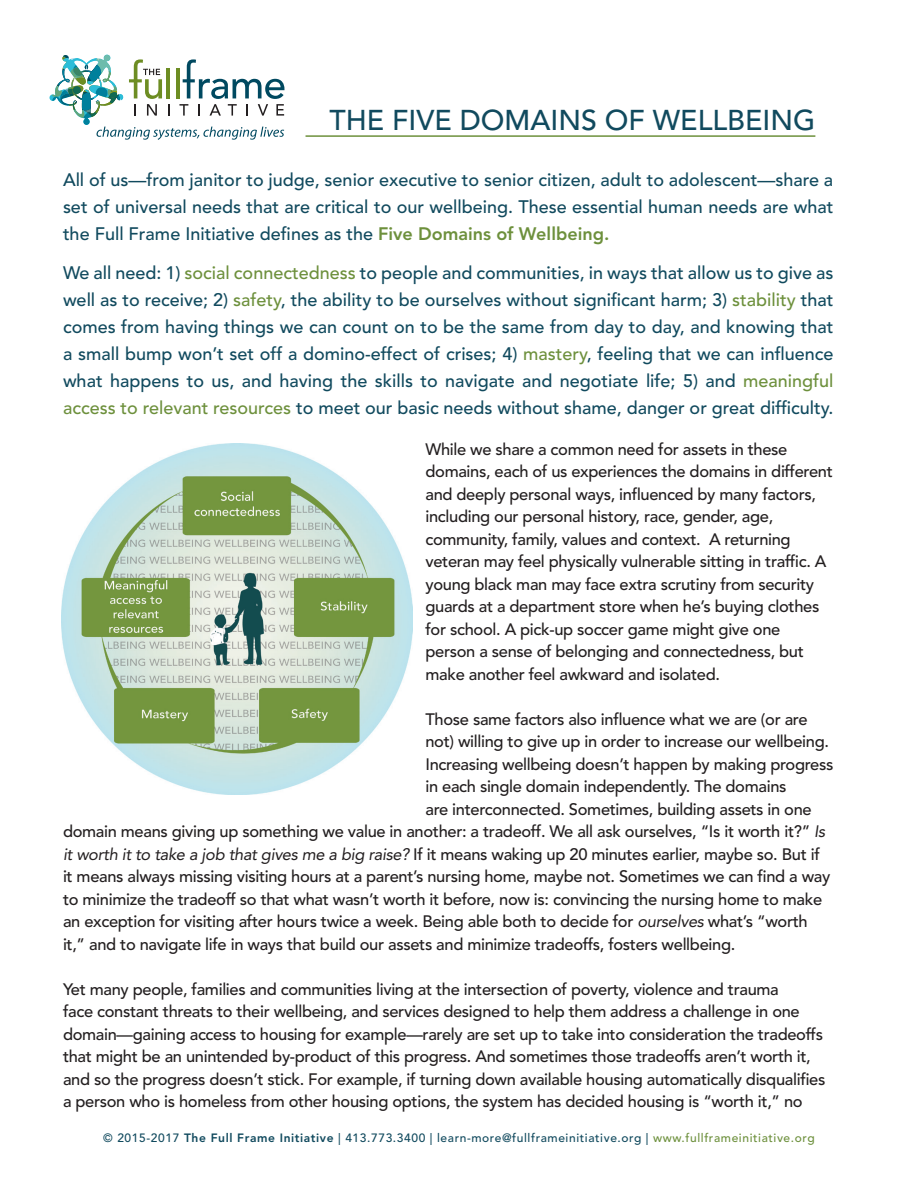
<style>
.page{position:relative;width:918px;height:1188px;background:#fff}
.page>*{position:absolute;margin:0;border:0;box-sizing:border-box;transform-origin:0 0}
.t1{font:500 28.5px "Avenir LT Std";color:#114a5e}
.t2{font:500 18px/27px "Avenir LT Std";color:#114a5e;text-align:justify}
.t3{font:500 16.5px/22.5px "Avenir LT Std";letter-spacing:-.02em;color:#231f20}
.t4{font:500 12px "Avenir LT Std";letter-spacing:.05em;color:#114a5e}
.s1{font-weight:800;color:#6d903c}
.s2{color:#6d903c}
.s3{font-weight:400;font-style:italic}
.s4{font-weight:800}
</style>
<div class="page">
<hr style="left:306px;top:135px;width:509px;height:2px;background:#6d903c">
<img style="left:61px;top:443px;width:351px;height:351px">
<svg style="left:49px;top:55px;width:235px;height:85px"></svg>
<p class="t1" style="left:329px;top:103px;width:488px">THE FIVE DOMAINS OF WELLBEING</p>
<p class="t2" style="left:63px;top:167px;width:772px">All of us—from janitor to judge, senior executive to senior citizen, adult to adolescent—share a set of universal needs that are critical to our wellbeing. These essential human needs are what the Full Frame Initiative defines as the <span class="s1">Five Domains of Wellbeing.</span></p>
<p class="t2" style="left:63px;top:260px;width:772px">We all need: 1) <span class="s2">social connectedness</span> to people and communities, in ways that allow us to give as well as to receive; 2) <span class="s2">safety</span>, the ability to be ourselves without significant harm; 3) <span class="s2">stability</span> that comes from having things we can count on to be the same from day to day, and knowing that a small bump won’t set off a domino-effect of crises; 4) <span class="s2">mastery</span>, feeling that we can influence what happens to us, and having the skills to navigate and negotiate life; 5) and <span class="s2">meaningful access to relevant resources</span> to meet our basic needs without shame, danger or great difficulty.</p>
<p class="t3" style="left:425px;top:438px;width:409px">While we share a common need for assets in these domains, each of us experiences the domains in different and deeply personal ways, influenced by many factors, including our personal history, race, gender, age, community, family, values and context. A returning veteran may feel physically vulnerable sitting in traffic. A young black man may face extra scrutiny from security guards at a department store when he’s buying clothes for school. A pick-up soccer game might give one person a sense of belonging and connectedness, but make another feel awkward and isolated.</p>
<p class="t3" style="left:425px;top:708px;width:384px">Those same factors also influence what we are (or are</p>
<p class="t3" style="left:425px;top:731px;width:405px">not) willing to give up in order to increase our wellbeing.</p>
<p class="t3" style="left:425px;top:753px;width:409px">Increasing wellbeing doesn’t happen by making progress</p>
<p class="t3" style="left:425px;top:776px;width:363px">in each single domain independently. The domains</p>
<p class="t3" style="left:425px;top:798px;width:388px">are interconnected. Sometimes, building assets in one</p>
<p class="t3" style="left:63px;top:821px;width:764px">domain means giving up something we value in another: a tradeoff. We all ask ourselves, “Is it worth it?” <span class="s3">Is</span></p>
<p class="t3" style="left:63px;top:843px;width:758px"><span class="s3">it worth it to take a job that gives me a big raise?</span> If it means waking up 20 minutes earlier, maybe so. But if</p>
<p class="t3" style="left:63px;top:866px;width:769px">it means always missing visiting hours at a parent’s nursing home, maybe not. Sometimes we can find a way</p>
<p class="t3" style="left:63px;top:888px;width:761px">to minimize the tradeoff so that what wasn’t worth it before, now is: convincing the nursing home to make</p>
<p class="t3" style="left:63px;top:911px;width:746px">an exception for visiting after hours twice a week. Being able both to decide for <span class="s3">ourselves</span> what’s “worth</p>
<p class="t3" style="left:63px;top:933px;width:674px">it,” and to navigate life in ways that build our assets and minimize tradeoffs, fosters wellbeing.</p>
<p class="t3" style="left:63px;top:978px;width:764px">Yet many people, families and communities living at the intersection of poverty, violence and trauma<br>face constant threats to their wellbeing, and services designed to help them address a challenge in one domain—gaining access to housing for example—rarely are set up to take into consideration the tradeoffs that might be an unintended by-product of this progress. And sometimes those tradeoffs aren’t worth it, and so the progress doesn’t stick. For example, if turning down available housing automatically disqualifies a person who is homeless from other housing options, the system has decided housing is “worth it,” no</p>
<p class="t4" style="left:103px;top:1131px;width:713px">© 2015-2017 <span class="s4">The Full Frame Initiative</span> | 413.773.3400 | learn-more@fullframeinitiative.org | <span class="s2">www.fullframeinitiative.org</span></p>
</div>
